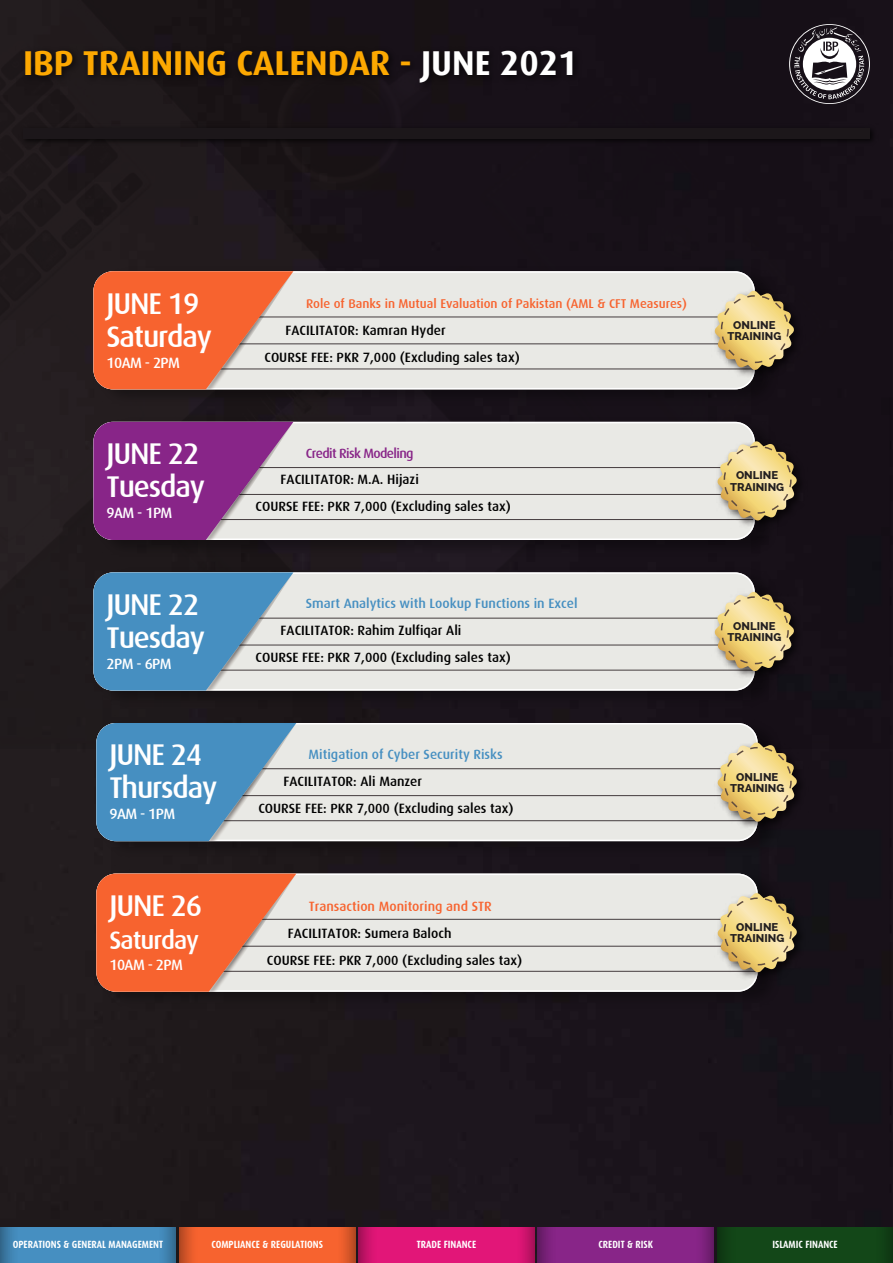
<style>
.page{position:relative;width:893px;height:1263px;background:#fff}
.page>*{position:absolute;margin:0;border:0;box-sizing:border-box;transform-origin:0 0}
.t1{font:700 34.5px "Dax";color:#fca801}
.t2{font:500 30px/33px "Dax";letter-spacing:-.04em;color:#fff}
.t3{font:500 25.5px "Dax";letter-spacing:-.04em;color:#fff}
.t4{font:500 15px "Dax";letter-spacing:-.04em;color:#fff}
.t5{font:500 13.5px/26.8px "Dax";color:#000}
.t6{font:500 13.5px "Dax";color:#468fc1}
.t7{font:500 13.5px "Dax";color:#f7632f}
.t8{font:500 13.5px "Dax";letter-spacing:-.045em;color:#882588}
.t9{font:500 12.75px "Dax";color:#f7632f}
.t10{font:800 11.25px/11.4px "Raleway";color:#231f20;text-align:center}
.t11{font:700 10.5px "Dax Condensed";color:#fff}
.s1{color:#fff}
</style>
<div class="page">
<div style="left:0;top:749px;width:893px;height:514px;background:#1d161b"></div>
<img style="left:0;top:0;width:893px;height:740px">
<img style="left:18px;top:123px;width:861px;height:24px">
<div style="left:23px;top:128px;width:847px;height:10px;background:#1c171a"></div>
<svg style="left:789px;top:24px;width:81px;height:80px"></svg>
<img style="left:15px;top:38px;width:575px;height:57px">
<div style="left:0;top:1227px;width:176px;height:36px;background:#468fc1"></div>
<div style="left:0;top:1227px;width:28px;height:36px;background:linear-gradient(to right,#377198,#4a96cb)"></div>
<div style="left:148px;top:1227px;width:28px;height:36px;background:linear-gradient(to right,#4b99cf,#37729a)"></div>
<div style="left:717px;top:1227px;width:176px;height:36px;background:#134718"></div>
<div style="left:865px;top:1227px;width:28px;height:36px;background:linear-gradient(to right,#144c1a,#0f3913)"></div>
<div style="left:717px;top:1227px;width:28px;height:36px;background:linear-gradient(to right,#0e3712,#144a19)"></div>
<div style="left:179px;top:1227px;width:176px;height:36px;background:#f7632f"></div>
<svg style="left:179px;top:1227px;width:14px;height:36px"></svg>
<div style="left:327px;top:1227px;width:28px;height:36px;background:linear-gradient(to right,#ff6a32,#c85025)"></div>
<div style="left:358px;top:1227px;width:177px;height:36px;background:#e21678"></div>
<svg style="left:358px;top:1227px;width:14px;height:36px"></svg>
<svg style="left:522px;top:1227px;width:13px;height:36px"></svg>
<div style="left:538px;top:1227px;width:176px;height:36px;background:#882588"></div>
<div style="left:538px;top:1227px;width:28px;height:36px;background:linear-gradient(to right,#6b1d6b,#8f278f)"></div>
<svg style="left:703px;top:1227px;width:11px;height:36px"></svg>
<div style="left:96px;top:866px;width:689px;height:146px;background:#1a141a"></div>
<svg style="left:296px;top:873px;width:462px;height:119px;background:#e4e4e0"></svg>
<svg style="left:96px;top:873px;width:200px;height:119px;background:#ef7c54"></svg>
<img style="left:705px;top:877px;width:112px;height:112px">
<svg style="left:717px;top:893px;width:80px;height:80px;background:#c8b682"></svg>
<div style="left:724px;top:897px;width:68px;height:68px;border:2px dashed #604c3f;border-radius:50%"></div>
<img style="left:93px;top:264px;width:689px;height:146px">
<svg style="left:293px;top:271px;width:462px;height:118px;background:#e4e4e0"></svg>
<svg style="left:93px;top:271px;width:200px;height:118px;background:#ef7c53"></svg>
<img style="left:702px;top:275px;width:112px;height:112px">
<svg style="left:714px;top:291px;width:80px;height:79px;background:#cab782"></svg>
<div style="left:721px;top:295px;width:68px;height:68px;border:2px dashed #604c3f;border-radius:50%"></div>
<div style="left:96px;top:715px;width:689px;height:146px;background:#1a1419"></div>
<svg style="left:296px;top:723px;width:462px;height:118px;background:#e5e4e1"></svg>
<svg style="left:96px;top:723px;width:200px;height:118px;background:#669ec4"></svg>
<img style="left:705px;top:726px;width:112px;height:113px">
<svg style="left:717px;top:742px;width:80px;height:80px;background:#c9b682"></svg>
<div style="left:724px;top:747px;width:68px;height:68px;border:2px dashed #604c3f;border-radius:50%"></div>
<div style="left:93px;top:565px;width:689px;height:145px;background:#191318"></div>
<svg style="left:293px;top:572px;width:462px;height:119px;background:#e4e4e0"></svg>
<svg style="left:93px;top:572px;width:200px;height:119px;background:#669ec4"></svg>
<img style="left:702px;top:576px;width:112px;height:112px">
<svg style="left:714px;top:592px;width:80px;height:79px;background:#cab782"></svg>
<div style="left:721px;top:596px;width:68px;height:68px;border:2px dashed #604c3f;border-radius:50%"></div>
<img style="left:93px;top:414px;width:689px;height:146px">
<svg style="left:293px;top:422px;width:462px;height:118px;background:#e5e4e1"></svg>
<svg style="left:93px;top:422px;width:200px;height:118px;background:#994c98"></svg>
<img style="left:705px;top:426px;width:112px;height:112px">
<svg style="left:717px;top:441px;width:80px;height:80px;background:#c8b581"></svg>
<div style="left:724px;top:446px;width:68px;height:68px;border:2px dashed #604c3f;border-radius:50%"></div>
<h1 class="t1" style="left:23px;top:43px;width:556px">IBP TRAINING CALENDAR - <span class="s1">JUNE 2021</span></h1>
<h2 class="t2" style="left:107px;top:287px;width:107px">JUNE 19<br>Saturday</h2>
<p class="t4" style="left:107px;top:354px;width:75px">10AM - 2PM</p>
<h2 class="t2" style="left:107px;top:437px;width:100px">JUNE 22<br>Tuesday</h2>
<p class="t4" style="left:107px;top:505px;width:67px">9AM - 1PM</p>
<h2 class="t2" style="left:107px;top:588px;width:100px">JUNE 22<br>Tuesday</h2>
<p class="t4" style="left:107px;top:655px;width:67px">2PM - 6PM</p>
<h2 class="t2" style="left:109px;top:739px;width:109px">JUNE 24<br>Thursday</h2>
<p class="t4" style="left:109px;top:806px;width:67px">9AM - 1PM</p>
<h2 class="t2" style="left:109px;top:889px;width:94px">JUNE 26</h2>
<h3 class="t3" style="left:109px;top:926px;width:91px">Saturday</h3>
<p class="t4" style="left:109px;top:956px;width:75px">10AM - 2PM</p>
<p class="t9" style="left:306px;top:296px;width:383px">Role of Banks in Mutual Evaluation of Pakistan (AML &amp; CFT Measures)</p>
<p class="t5" style="left:264px;top:317px;width:257px;text-indent:21px">FACILITATOR: Kamran Hyder<br>COURSE FEE: PKR 7,000 (Excluding sales tax)</p>
<p class="t8" style="left:306px;top:445px;width:109px">Credit Risk Modeling</p>
<p class="t5" style="left:255px;top:466px;width:257px;text-indent:25px">FACILITATOR: M.A. Hijazi<br>COURSE FEE: PKR 7,000 (Excluding sales tax)</p>
<p class="t6" style="left:306px;top:596px;width:273px">Smart Analytics with Lookup Functions in Excel</p>
<p class="t5" style="left:255px;top:617px;width:257px;text-indent:25px">FACILITATOR: Rahim Zulfiqar Ali<br>COURSE FEE: PKR 7,000 (Excluding sales tax)</p>
<p class="t6" style="left:309px;top:746px;width:196px">Mitigation of Cyber Security Risks</p>
<p class="t5" style="left:258px;top:768px;width:257px;text-indent:25px">FACILITATOR: Ali Manzer<br>COURSE FEE: PKR 7,000 (Excluding sales tax)</p>
<p class="t7" style="left:309px;top:898px;width:184px">Transaction Monitoring and STR</p>
<p class="t5" style="left:267px;top:920px;width:257px;text-indent:21px">FACILITATOR: Sumera Baloch<br>COURSE FEE: PKR 7,000 (Excluding sales tax)</p>
<p class="t10" style="left:727px;top:319px;width:56px">ONLINE<br>TRAINING</p>
<p class="t10" style="left:730px;top:470px;width:56px">ONLINE<br>TRAINING</p>
<p class="t10" style="left:727px;top:620px;width:56px">ONLINE<br>TRAINING</p>
<p class="t10" style="left:730px;top:771px;width:56px">ONLINE<br>TRAINING</p>
<p class="t10" style="left:730px;top:921px;width:56px">ONLINE<br>TRAINING</p>
<p class="t11" style="left:13px;top:1239px;width:152px">OPERATIONS &amp; GENERAL MANAGEMENT</p>
<p class="t11" style="left:211px;top:1239px;width:113px">COMPLIANCE &amp; REGULATIONS</p>
<p class="t11" style="left:417px;top:1239px;width:61px">TRADE FINANCE</p>
<p class="t11" style="left:598px;top:1239px;width:56px">CREDIT &amp; RISK</p>
<p class="t11" style="left:772px;top:1239px;width:67px">ISLAMIC FINANCE</p>
</div>
